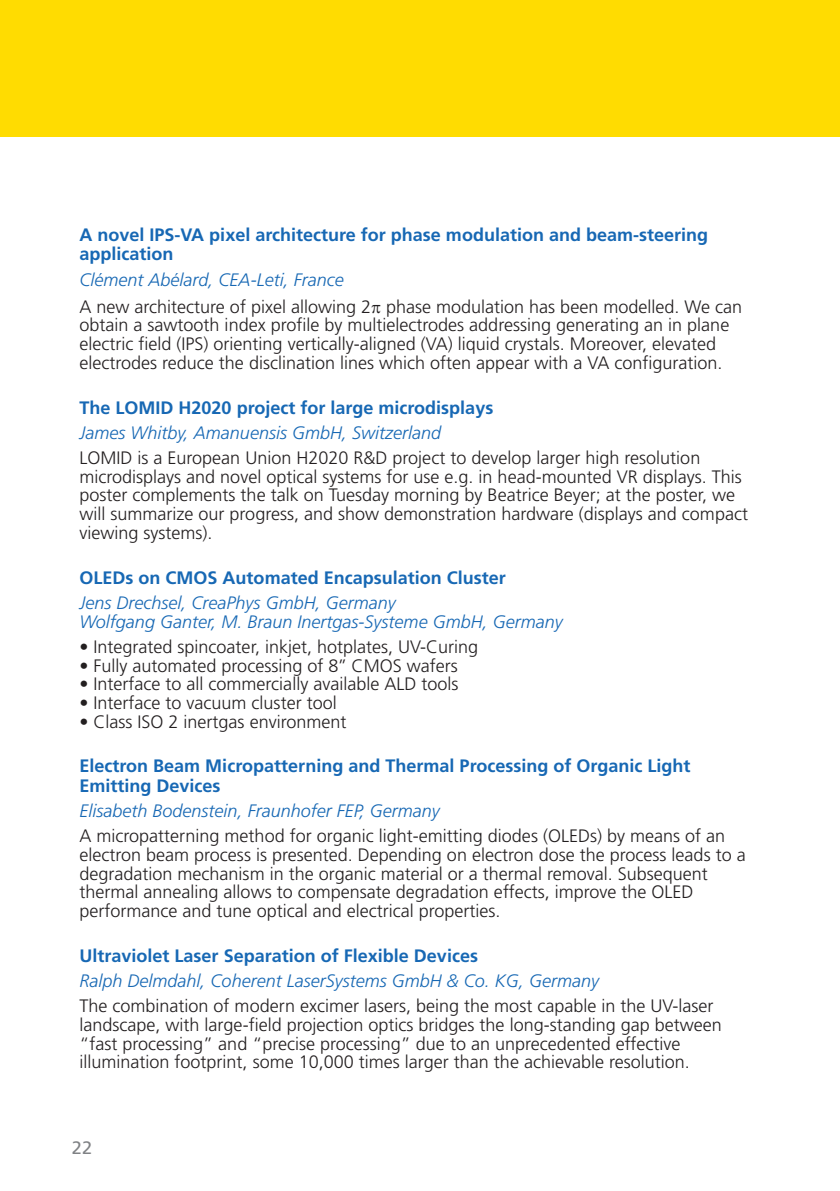
<style>
.page{position:relative;width:840px;height:1191px;background:#fff}
.page>*{position:absolute;margin:0;border:0;box-sizing:border-box;transform-origin:0 0}
.t1{font:300 18px/18.8px "Frutiger";color:#231f20}
.t2{font:700 18px/19.2px "Frutiger";color:#1768b4}
.t3{font:italic 300 18px/19px "Frutiger";color:#1768b4}
.t4{font:18px "Frutiger";color:#808285}
</style>
<div class="page">
<div style="left:0;top:0;width:839px;height:137px;background:#ffdc01"></div>
<p class="t2" style="left:79px;top:227px;width:630px">A novel IPS-VA pixel architecture for phase modulation and beam-steering application</p>
<p class="t3" style="left:79px;top:271px;width:265px">Clément Abélard, CEA-Leti, France</p>
<p class="t1" style="left:79px;top:299px;width:664px">A new architecture of pixel allowing 2 phase modulation has been modelled. We can obtain a sawtooth index profile by multielectrodes addressing generating an in plane electric field (IPS) orienting vertically-aligned (VA) liquid crystals. Moreover, elevated electrodes reduce the disclination lines which often appear with a VA configuration.</p>
<p class="t2" style="left:79px;top:399px;width:415px">The LOMID H2020 project for large microdisplays</p>
<p class="t3" style="left:79px;top:425px;width:363px">James Whitby, Amanuensis GmbH, Switzerland</p>
<p class="t1" style="left:79px;top:450px;width:669px">LOMID is a European Union H2020 R&amp;D project to develop larger high resolution microdisplays and novel optical systems for use e.g. in head-mounted VR displays. This poster complements the talk on Tuesday morning by Beatrice Beyer; at the poster, we will summarize our progress, and show demonstration hardware (displays and compact viewing systems).</p>
<p class="t2" style="left:79px;top:569px;width:428px">OLEDs on CMOS Automated Encapsulation Cluster</p>
<p class="t3" style="left:79px;top:595px;width:484px">Jens Drechsel, CreaPhys GmbH, Germany<br>Wolfgang Ganter, M. Braun Inertgas-Systeme GmbH, Germany</p>
<p class="t1" style="left:79px;top:639px;width:400px">• Integrated spincoater, inkjet, hotplates, UV-Curing</p>
<p class="t1" style="left:79px;top:657px;width:379px">• Fully automated processing of 8’’ CMOS wafers</p>
<p class="t1" style="left:79px;top:676px;width:380px">• Interface to all commercially available ALD tools</p>
<p class="t1" style="left:79px;top:695px;width:258px">• Interface to vacuum cluster tool</p>
<p class="t1" style="left:79px;top:714px;width:268px">• Class ISO 2 inertgas environment</p>
<p class="t2" style="left:79px;top:758px;width:612px">Electron Beam Micropatterning and Thermal Processing of Organic Light<br>Emitting Devices</p>
<p class="t3" style="left:79px;top:803px;width:362px">Elisabeth Bodenstein, Fraunhofer FEP, Germany</p>
<p class="t1" style="left:79px;top:828px;width:667px">A micropatterning method for organic light-emitting diodes (OLEDs) by means of an electron beam process is presented. Depending on electron dose the process leads to a degradation mechanism in the organic material or a thermal removal. Subsequent thermal annealing allows to compensate degradation effects, improve the OLED performance and tune optical and electrical properties.</p>
<p class="t2" style="left:79px;top:947px;width:400px">Ultraviolet Laser Separation of Flexible Devices</p>
<p class="t3" style="left:79px;top:972px;width:521px">Ralph Delmdahl, Coherent LaserSystems GmbH &amp; Co. KG, Germany</p>
<p class="t1" style="left:79px;top:998px;width:643px">The combination of modern excimer lasers, being the most capable in the UV-laser landscape, with large-field projection optics bridges the long-standing gap between “fast processing” and “precise processing” due to an unprecedented effective illumination footprint, some 10,000 times larger than the achievable resolution.</p>
<p class="t4" style="left:72px;top:1140px;width:22px">22</p>
</div>
